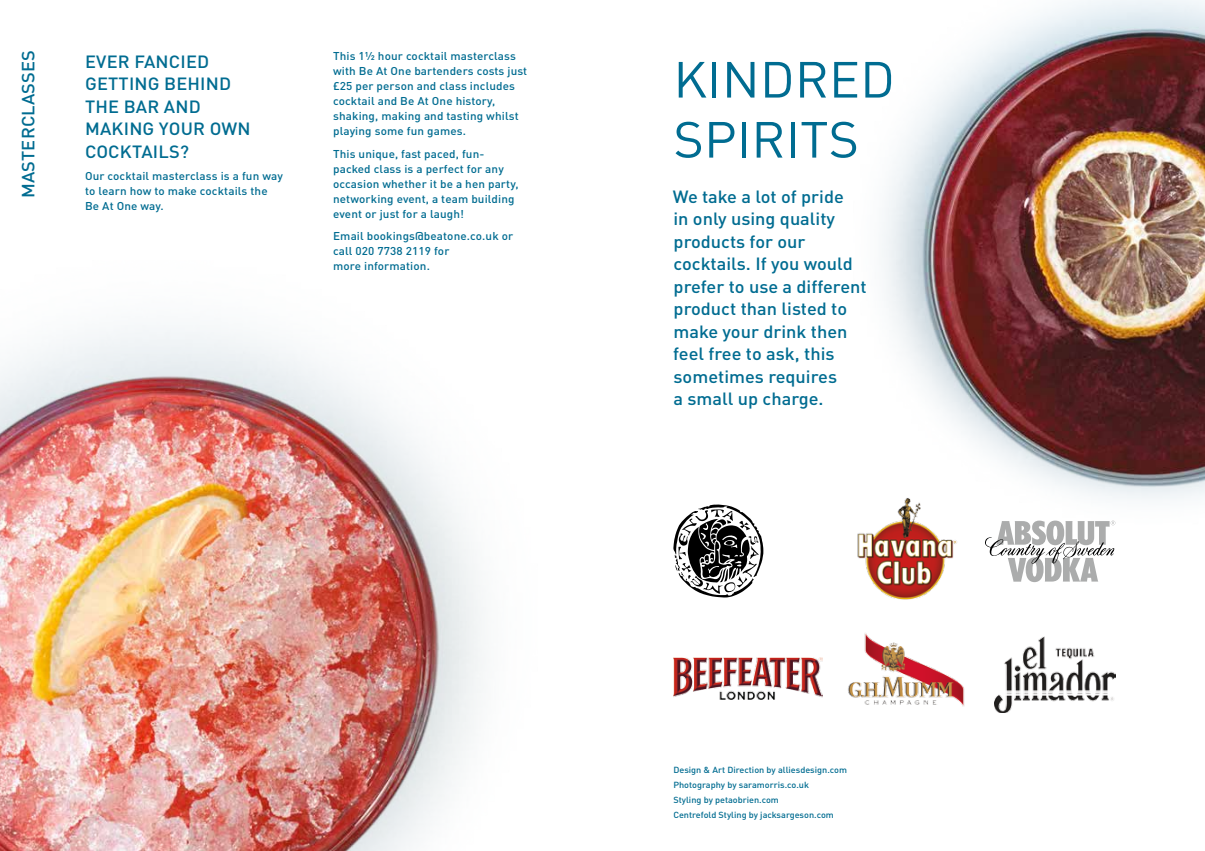
<style>
.page{position:relative;width:1205px;height:851px;background:#fff}
.page>*{position:absolute;margin:0;border:0;box-sizing:border-box;transform-origin:0 0}
.t1{font:50px/60px "DIN";color:#006c91;scale:1.04 1}
.t2{font:500 17.5px/22.5px "DIN Pro";color:#006c91;scale:1.04 1}
.t3{font:500 11.25px/15px "DIN Pro";letter-spacing:.01em;color:#006c91;scale:1.04 1}
.t4{font:500 8.75px/15px "DIN Pro";color:#006c91;scale:1.04 1}
</style>
<div class="page">
<img style="left:0;top:325px;width:484px;height:525px">
<img style="left:882px;top:0;width:323px;height:524px">
<img style="left:857px;top:490px;width:111px;height:110px">
<img style="left:674px;top:657px;width:148px;height:42px">
<svg style="left:985px;top:520px;width:130px;height:62px"></svg>
<img style="left:995px;top:636px;width:121px;height:76px">
<img style="left:848px;top:633px;width:117px;height:74px">
<svg style="left:673px;top:504px;width:90px;height:93px"></svg>
<h2 class="t2" style="left:15px;top:198px;width:144px;rotate:-90deg">MASTERCLASSES</h2>
<h2 class="t2" style="left:85px;top:48px;width:161px">EVER FANCIED<br>GETTING BEHIND<br>THE BAR AND<br>MAKING YOUR OWN<br>COCKTAILS?</h2>
<p class="t3" style="left:85px;top:167px;width:192px">Our cocktail masterclass is a fun way to learn how to make cocktails the<br>Be At One way.</p>
<p class="t3" style="left:333px;top:47px;width:188px">This 1½ hour cocktail masterclass with Be At One bartenders costs just £25 per person and class includes cocktail and Be At One history, shaking, making and tasting whilst playing some fun games.</p>
<p class="t3" style="left:333px;top:145px;width:180px">This unique, fast paced, fun&shy;packed class is a perfect for any occasion whether it be a hen party, networking event, a team building event or just for a laugh!</p>
<p class="t3" style="left:333px;top:227px;width:175px">Email bookings@beatone.co.uk or call 020 7738 2119 for<br>more information.</p>
<h1 class="t1" style="left:673px;top:49px;width:215px">KINDRED<br>SPIRITS</h1>
<h2 class="t2" style="left:673px;top:183px;width:188px">We take a lot of pride<br>in only using quality products for our cocktails. If you would prefer to use a different product than listed to make your drink then feel free to ask, this sometimes requires<br>a small up charge.</h2>
<p class="t4" style="left:673px;top:761px;width:168px">Design &amp; Art Direction by alliesdesign.com Photography by saramorris.co.uk<br>Styling by petaobrien.com<br>Centrefold Styling by jacksargeson.com</p>
</div>
